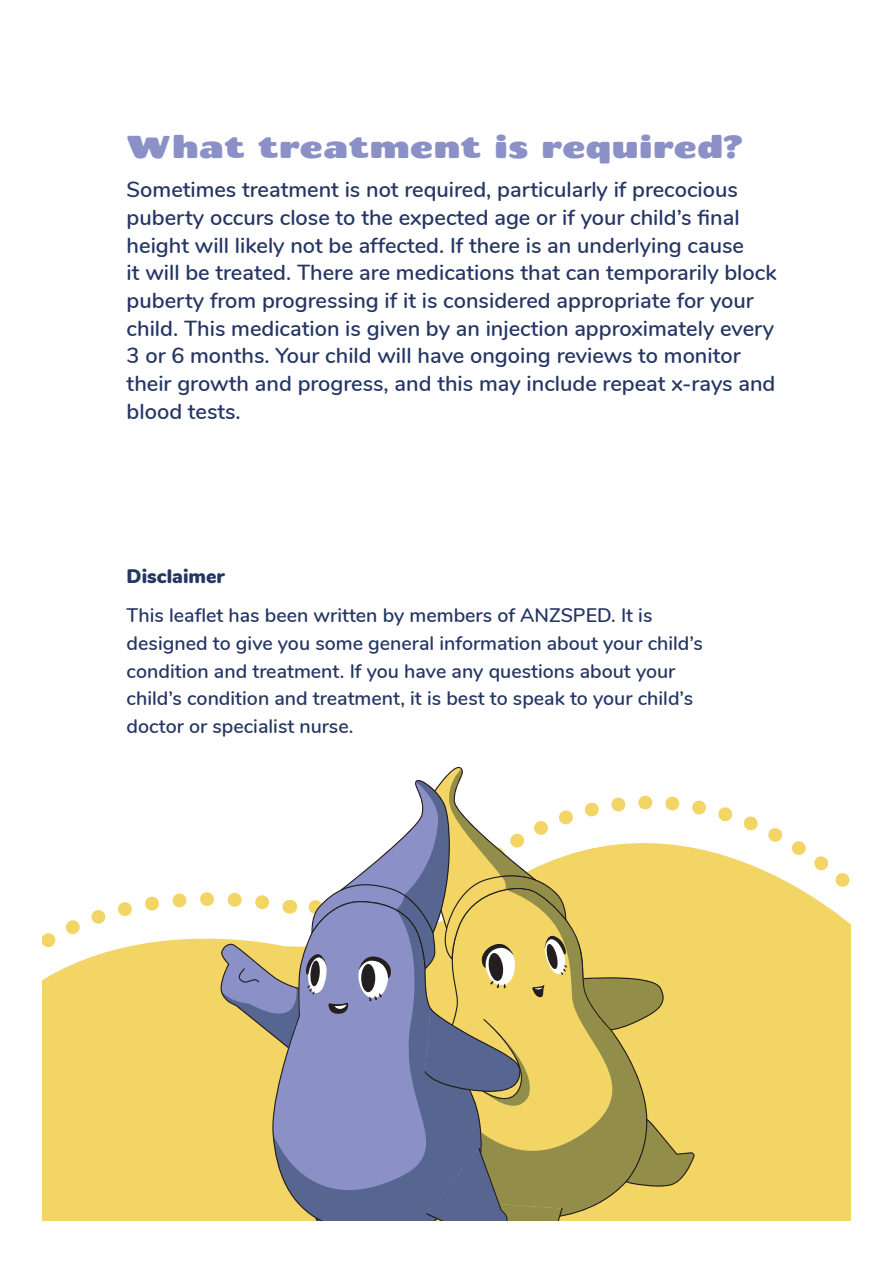
<style>
.page{position:relative;width:893px;height:1263px;background:#fff}
.page>*{position:absolute;margin:0;border:0;box-sizing:border-box;transform-origin:0 0}
.t1{font:31.65px "Chango";color:#8b91c7}
.t2{font:600 21.75px/27.8px "Nunito";color:#253664}
.t3{font:600 19.65px/27.8px "Nunito";color:#253664}
.s1{font-weight:900}
</style>
<div class="page">
<svg style="left:695px;top:800px;width:155px;height:420px;fill:#f3d565"></svg>
<svg style="left:43px;top:766px;width:652px;height:454px"></svg>
<p class="t1" style="left:127px;top:127px;width:620px">What treatment is required?</p>
<p class="t2" style="left:127px;top:174px;width:651px">Sometimes treatment is not required, particularly if precocious puberty occurs close to the expected age or if your child’s final height will likely not be affected. If there is an underlying cause<br>it will be treated. There are medications that can temporarily block puberty from progressing if it is considered appropriate for your child. This medication is given by an injection approximately every 3 or 6 months. Your child will have ongoing reviews to monitor their growth and progress, and this may include repeat x-rays and blood tests.</p>
<p class="t3" style="left:127px;top:556px;width:527px;line-height:38.8px"><span class="s1">Disclaimer<br></span>This leaflet has been written by members of ANZSPED. It is</p>
<p class="t3" style="left:127px;top:628px;width:578px">designed to give you some general information about your child’s condition and treatment. If you have any questions about your child’s condition and treatment, it is best to speak to your child’s doctor or specialist nurse.</p>
</div>
